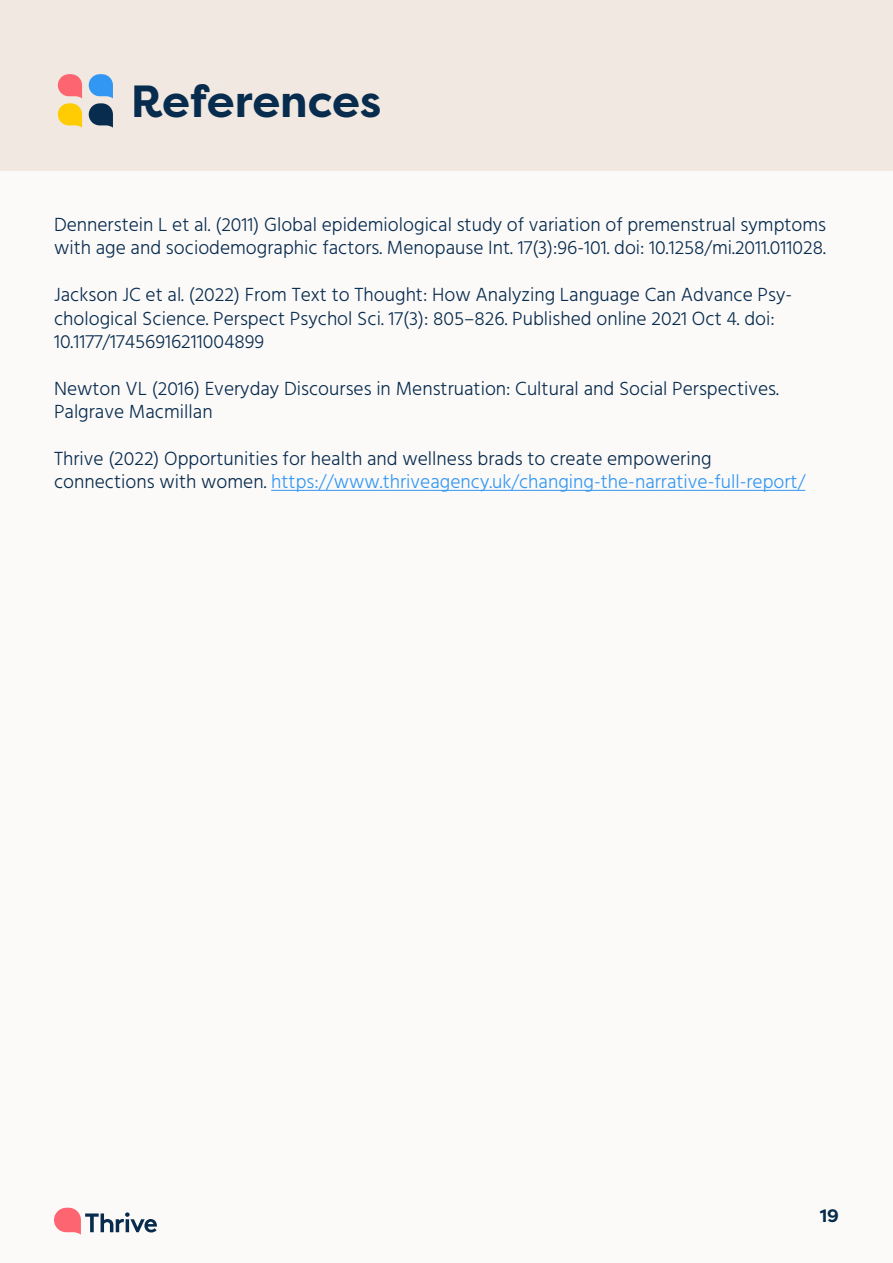
<style>
.page{position:relative;width:893px;height:1263px;background:#fcfaf9}
.page>*{position:absolute;margin:0;border:0;box-sizing:border-box;transform-origin:0 0}
.t1{font:700 45px "Filson Pro";letter-spacing:-.005em;color:#082c4e}
.t2{font:300 19.5px/23.4px "Hind";color:#082c4e}
.t3{font:700 18px "Filson Pro";color:#082c4e}
.s1{color:#3197f2}
</style>
<div class="page">
<svg style="left:54px;top:1208px;width:103px;height:26px"></svg>
<div style="left:0;top:0;width:893px;height:170px;background:#f1e9e1"></div>
<hr style="left:271px;top:490px;width:534px;height:1px;background:#3197f2">
<svg style="left:58px;top:74px;width:24px;height:54px"></svg>
<svg style="left:89px;top:74px;width:24px;height:54px"></svg>
<h1 class="t1" style="left:131px;top:73px;width:252px">References</h1>
<p class="t2" style="left:54px;top:214px;width:774px">Dennerstein L et al. (2011) Global epidemiological study of variation of premenstrual symptoms with age and sociodemographic factors. Menopause Int. 17(3):96-101. doi: 10.1258/mi.2011.011028.</p>
<p class="t2" style="left:54px;top:284px;width:740px">Jackson JC et al. (2022) From Text to Thought: How Analyzing Language Can Advance Psy&shy;chological Science. Perspect Psychol Sci. 17(3): 805–826. Published online 2021 Oct 4. doi:<br>10.1177/17456916211004899</p>
<p class="t2" style="left:54px;top:378px;width:726px">Newton VL (2016) Everyday Discourses in Menstruation: Cultural and Social Perspectives.<br>Palgrave Macmillan</p>
<p class="t2" style="left:54px;top:448px;width:753px">Thrive (2022) Opportunities for health and wellness brads to create empowering connections with women. <span class="s1">https://www.thriveagency.uk/changing-the-narrative-full-report/</span></p>
<p class="t3" style="left:820px;top:1205px;width:21px">19</p>
</div>
